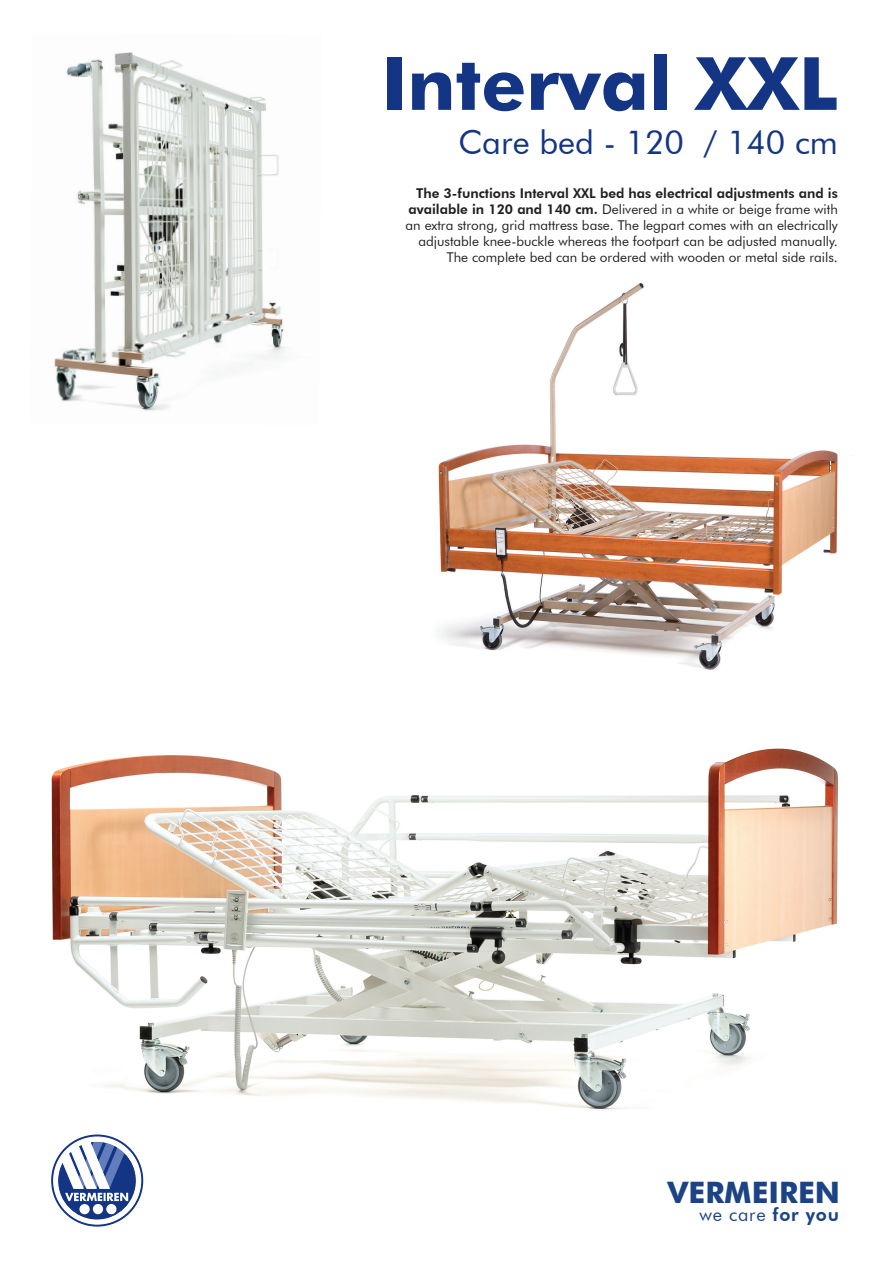
<style>
.page{position:relative;width:893px;height:1263px;background:#fff}
.page>*{position:absolute;margin:0;border:0;box-sizing:border-box;transform-origin:0 0}
.t1{font:700 73.5px "Futura BT";color:#133583}
.t2{font:33px "Futura BT";color:#133583}
.t3{font:700 29.55px "Futura BT";color:#1c4485}
.t4{font:18.15px "Futura BT";letter-spacing:.04em;color:#1c4485}
.t5{font:13.5px/16.2px "Futura BT";color:#231f20;text-align:right}
.s1{font-weight:800}
</style>
<div class="page">
<img style="left:51px;top:748px;width:787px;height:363px">
<img style="left:54px;top:52px;width:232px;height:359px">
<img style="left:438px;top:283px;width:400px;height:387px">
<svg style="left:53px;top:1136px;width:88px;height:88px"></svg>
<p class="t1" style="left:381px;top:39px;width:458px">Interval XXL</p>
<p class="t2" style="left:458px;top:122px;width:381px">Care bed - 120 / 140 cm</p>
<p class="t5" style="left:405px;top:185px;width:434px"><span class="s1">The 3-functions Interval XXL bed has electrical adjustments and is available in 120 and 140 cm.</span> Delivered in a white or beige frame with an extra strong, grid mattress base. The legpart comes with an electrically adjustable knee-buckle whereas the footpart can be adjusted manually.<br>The complete bed can be ordered with wooden or metal side rails.</p>
<p class="t3" style="left:668px;top:1175px;width:174px">VERMEIREN</p>
<p class="t4" style="left:699px;top:1203px;width:141px">we care <span class="s1">for you</span></p>
</div>
